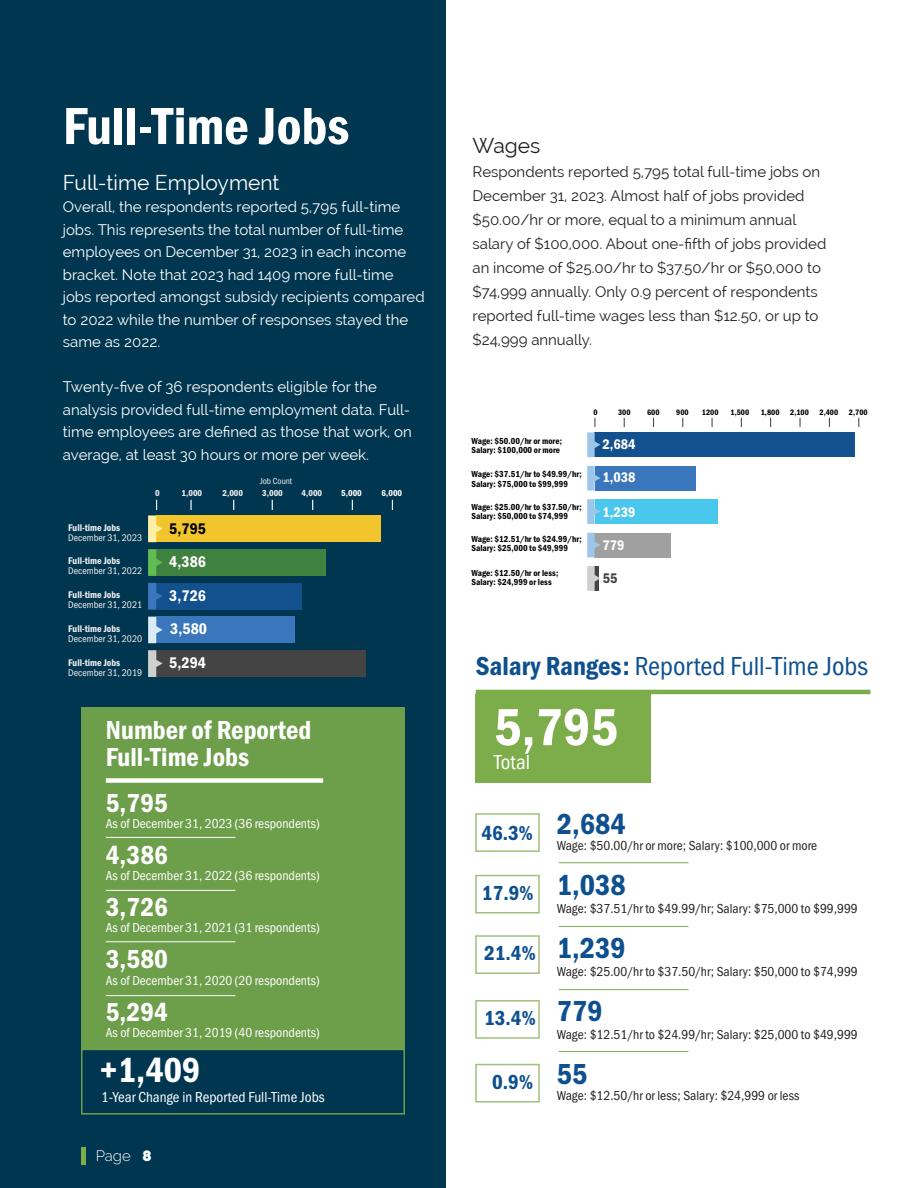
<style>
.page{position:relative;width:918px;height:1188px;background:#fff}
.page>*{position:absolute;margin:0;border:0;box-sizing:border-box;transform-origin:0 0}
.t1{font:54px "Franklin Gothic URW Con Dem";color:#fff}
.t2{font:36px "Franklin Gothic URW Con Dem";color:#fff}
.t3{font:30px "Franklin Gothic URW Con Dem";color:#0e508f}
.t4{font:27px/27px "Franklin Gothic URW Con Dem";color:#fff}
.t5{font:27px "Franklin Gothic URW Cond";color:#0e508f}
.t6{font:21px "Franklin Gothic URW Con Dem";color:#0e508f}
.t7{font:21px "Raleway";color:#fff}
.t8{font:21px "Raleway";color:#231f20}
.t9{font:21px "Franklin Gothic URW Cond";color:#fff}
.t10{font:15.9px "Franklin Gothic URW Con Dem";color:#fff}
.t11{font:15.9px "Franklin Gothic URW Con Dem";color:#000}
.t12{font:15px/22.5px "Raleway";color:#fff}
.t13{font:15px/24px "Raleway";color:#231f20}
.t14{font:15px "Franklin Gothic URW Cond";color:#fff}
.t15{font:300 15px "Raleway";color:#fff}
.t16{font:14.4px "Franklin Gothic URW Con Dem";color:#fff}
.t17{font:14.4px "Franklin Gothic URW Con Dem";color:#444445}
.t18{font:13.5px "Franklin Gothic URW Cond";color:#231f20}
.t19{font:13.5px "Franklin Gothic URW Cond";color:#fff}
.t20{font:10.05px/10.1px "Franklin Gothic URW Cond";color:#f1f0f0}
.t21{font:9px/9px "Franklin Gothic URW Con Dem";color:#000}
.t22{font:9px "Franklin Gothic URW Con Dem";color:#f1f0f0}
.t23{font:9px "Franklin Gothic URW Con Dem";color:#fff}
.t24{font:9px "Franklin Gothic URW Cond";color:#f1f0f0}
.t25{font:8.1px "Franklin Gothic URW Con Dem";color:#000}
.s1{font-family:"Franklin Gothic URW Con Dem"}
.s2{font-weight:900}
</style>
<div class="page">
<div style="left:0;top:0;width:446px;height:1188px;background:#013650"></div>
<div style="left:81px;top:707px;width:324px;height:342px;background:#6d9e4a"></div>
<div style="left:81px;top:1049px;width:324px;height:66px;border:2px solid #7dad4a"></div>
<div style="left:106px;top:778px;width:217px;height:5px;background:#fff"></div>
<hr style="left:106px;top:837px;width:129px;height:1px;background:#fff">
<hr style="left:106px;top:890px;width:129px;height:1px;background:#fff">
<hr style="left:106px;top:941px;width:129px;height:1px;background:#fff">
<hr style="left:106px;top:995px;width:129px;height:1px;background:#fff">
<hr style="left:476px;top:690px;width:394px;height:4px;background:#7dad4a">
<hr style="left:559px;top:862px;width:130px;height:1px;background:#7dad4a">
<hr style="left:559px;top:926px;width:130px;height:1px;background:#7dad4a">
<hr style="left:559px;top:989px;width:130px;height:1px;background:#7dad4a">
<hr style="left:559px;top:1051px;width:130px;height:1px;background:#7dad4a">
<div style="left:475px;top:813px;width:65px;height:39px;border:2px solid #a2c07b"></div>
<div style="left:475px;top:875px;width:65px;height:39px;border:2px solid #a2c07b"></div>
<div style="left:475px;top:935px;width:65px;height:39px;border:2px solid #a2c07b"></div>
<div style="left:475px;top:1000px;width:65px;height:39px;border:2px solid #a2c07b"></div>
<div style="left:475px;top:1064px;width:65px;height:39px;border:2px solid #a2c07b"></div>
<div style="left:476px;top:694px;width:175px;height:89px;background:#7dad4a"></div>
<div style="left:595px;top:432px;width:260px;height:25px;background:#13508e"></div>
<div style="left:595px;top:466px;width:101px;height:25px;background:#3976bc"></div>
<svg style="left:587px;top:466px;width:13px;height:25px"></svg>
<div style="left:595px;top:499px;width:123px;height:25px;background:#4ac7ed"></div>
<svg style="left:587px;top:499px;width:13px;height:25px"></svg>
<div style="left:595px;top:533px;width:76px;height:24px;background:#a1a0a0"></div>
<svg style="left:587px;top:533px;width:13px;height:24px"></svg>
<svg style="left:587px;top:566px;width:13px;height:25px"></svg>
<svg style="left:587px;top:418px;width:13px;height:39px"></svg>
<div style="left:81px;top:1147px;width:5px;height:17px;background:#7dad4a"></div>
<div style="left:156px;top:583px;width:146px;height:27px;background:#13508e"></div>
<svg style="left:148px;top:583px;width:14px;height:27px"></svg>
<div style="left:156px;top:549px;width:170px;height:27px;background:#3f823f"></div>
<svg style="left:148px;top:549px;width:15px;height:27px"></svg>
<div style="left:156px;top:515px;width:225px;height:27px;background:#f2c52c"></div>
<div style="left:156px;top:650px;width:210px;height:27px;background:#444445"></div>
<svg style="left:148px;top:650px;width:15px;height:27px"></svg>
<div style="left:156px;top:617px;width:139px;height:26px;background:#3976bc"></div>
<svg style="left:148px;top:617px;width:15px;height:26px"></svg>
<svg style="left:148px;top:500px;width:15px;height:42px"></svg>
<svg style="left:190px;top:500px;width:2px;height:10px"></svg>
<p class="t1" style="left:63px;top:90px;width:288px">Full-Time Jobs</p>
<p class="t7" style="left:63px;top:170px;width:218px">Full-time Employment</p>
<p class="t12" style="left:63px;top:196px;width:363px">Overall, the respondents reported 5,795 full-time jobs. This represents the total number of full-time employees on December 31, 2023 in each income bracket. Note that 2023 had 1409 more full-time jobs reported amongst subsidy recipients compared to 2022 while the number of responses stayed the same as 2022.</p>
<p class="t12" style="left:63px;top:376px;width:350px">Twenty-five of 36 respondents eligible for the analysis provided full-time employment data. Full&shy;time employees are defined as those that work, on average, at least 30 hours or more per week.</p>
<p class="t24" style="left:260px;top:475px;width:34px">Job Count</p>
<p class="t22" style="left:155px;top:487px;width:6px">0</p>
<p class="t22" style="left:182px;top:487px;width:22px">1,000</p>
<p class="t22" style="left:222px;top:487px;width:22px">2,000</p>
<p class="t22" style="left:262px;top:487px;width:22px">3,000</p>
<p class="t22" style="left:302px;top:487px;width:22px">4,000</p>
<p class="t23" style="left:341px;top:487px;width:22px">5,000</p>
<p class="t23" style="left:382px;top:487px;width:22px">6,000</p>
<p class="t20" style="left:68px;top:522px;width:76px"><span class="s1">Full-time Jobs<br></span>December 31, 2023</p>
<p class="t11" style="left:169px;top:518px;width:38px">5,795</p>
<p class="t20" style="left:68px;top:555px;width:76px"><span class="s1">Full-time Jobs<br></span>December 31, 2022</p>
<p class="t10" style="left:169px;top:551px;width:38px">4,386</p>
<p class="t20" style="left:68px;top:589px;width:76px"><span class="s1">Full-time Jobs<br></span>December 31, 2021</p>
<p class="t20" style="left:68px;top:623px;width:76px"><span class="s1">Full-time Jobs<br></span>December 31, 2020</p>
<p class="t10" style="left:169px;top:585px;width:38px">3,726</p>
<p class="t10" style="left:170px;top:619px;width:38px">3,580</p>
<p class="t20" style="left:68px;top:657px;width:76px"><span class="s1">Full-time Jobs<br></span>December 31, 2019</p>
<p class="t10" style="left:169px;top:652px;width:38px">5,294</p>
<p class="t4" style="left:106px;top:716px;width:207px">Number of Reported<br>Full-Time Jobs</p>
<p class="t4" style="left:106px;top:788px;width:64px">5,795</p>
<p class="t19" style="left:106px;top:814px;width:215px">As of December 31, 2023 (36 respondents)</p>
<p class="t4" style="left:106px;top:840px;width:64px">4,386</p>
<p class="t19" style="left:106px;top:866px;width:215px">As of December 31, 2022 (36 respondents)</p>
<p class="t4" style="left:106px;top:893px;width:64px">3,726</p>
<p class="t19" style="left:106px;top:918px;width:215px">As of December 31, 2021 (31 respondents)</p>
<p class="t4" style="left:106px;top:945px;width:64px">3,580</p>
<p class="t19" style="left:106px;top:970px;width:215px">As of December 31, 2020 (20 respondents)</p>
<p class="t4" style="left:106px;top:997px;width:64px">5,294</p>
<p class="t19" style="left:106px;top:1023px;width:215px">As of December 31, 2019 (40 respondents)</p>
<p class="t2" style="left:99px;top:1046px;width:103px">+1,409</p>
<p class="t14" style="left:101px;top:1086px;width:225px">1-Year Change in Reported Full-Time Jobs</p>
<p class="t15" style="left:96px;top:1147px;width:57px">Page <span class="s2">8</span></p>
<p class="t8" style="left:472px;top:133px;width:69px">Wages</p>
<p class="t13" style="left:472px;top:159px;width:355px">Respondents reported 5,795 total full-time jobs on December 31, 2023. Almost half of jobs provided $50.00/hr or more, equal to a minimum annual salary of $100,000. About one-fifth of jobs provided an income of $25.00/hr to $37.50/hr or $50,000 to $74,999 annually. Only 0.9 percent of respondents reported full-time wages less than $12.50, or up to $24,999 annually.</p>
<p class="t21" style="left:471px;top:436px;width:92px">Wage: $50.00/hr or more;<br>Salary: $100,000 or more</p>
<p class="t21" style="left:471px;top:470px;width:112px">Wage: $37.51/hr to $49.99/hr;<br>Salary: $75,000 to $99,999</p>
<p class="t21" style="left:471px;top:502px;width:112px">Wage: $25.00/hr to $37.50/hr;<br>Salary: $50,000 to $74,999</p>
<p class="t21" style="left:471px;top:534px;width:112px">Wage: $12.51/hr to $24.99/hr;<br>Salary: $25,000 to $49,999</p>
<p class="t21" style="left:471px;top:568px;width:89px">Wage: $12.50/hr or less;<br>Salary: $24,999 or less</p>
<p class="t25" style="left:594px;top:407px;width:6px">0</p>
<p class="t25" style="left:618px;top:407px;width:14px">300</p>
<p class="t25" style="left:647px;top:407px;width:14px">600</p>
<p class="t25" style="left:676px;top:407px;width:14px">900</p>
<p class="t25" style="left:702px;top:407px;width:18px">1200</p>
<p class="t25" style="left:731px;top:407px;width:20px">1,500</p>
<p class="t25" style="left:761px;top:407px;width:20px">1,800</p>
<p class="t16" style="left:602px;top:435px;width:35px">2,684</p>
<p class="t16" style="left:602px;top:468px;width:35px">1,038</p>
<p class="t16" style="left:602px;top:502px;width:35px">1,239</p>
<p class="t16" style="left:602px;top:536px;width:24px">779</p>
<p class="t17" style="left:603px;top:569px;width:16px">55</p>
<p class="t25" style="left:790px;top:407px;width:20px">2,100</p>
<p class="t25" style="left:820px;top:407px;width:20px">2,400</p>
<p class="t25" style="left:849px;top:407px;width:20px">2,700</p>
<p class="t5" style="left:476px;top:646px;width:394px"><span class="s1">Salary Ranges:</span> Reported Full-Time Jobs</p>
<p class="t1" style="left:494px;top:691px;width:126px">5,795</p>
<p class="t9" style="left:494px;top:747px;width:38px">Total</p>
<p class="t6" style="left:481px;top:818px;width:53px">46.3%</p>
<p class="t6" style="left:482px;top:879px;width:53px">17.9%</p>
<p class="t6" style="left:484px;top:939px;width:53px">21.4%</p>
<p class="t6" style="left:484px;top:1004px;width:53px">13.4%</p>
<p class="t6" style="left:492px;top:1068px;width:42px">0.9%</p>
<p class="t3" style="left:557px;top:804px;width:70px">2,684</p>
<p class="t18" style="left:557px;top:836px;width:262px">Wage: $50.00/hr or more; Salary: $100,000 or more</p>
<p class="t3" style="left:557px;top:865px;width:70px">1,038</p>
<p class="t18" style="left:557px;top:899px;width:303px">Wage: $37.51/hr to $49.99/hr; Salary: $75,000 to $99,999</p>
<p class="t3" style="left:557px;top:928px;width:70px">1,239</p>
<p class="t18" style="left:557px;top:962px;width:303px">Wage: $25.00/hr to $37.50/hr; Salary: $50,000 to $74,999</p>
<p class="t3" style="left:557px;top:991px;width:47px">779</p>
<p class="t18" style="left:557px;top:1025px;width:303px">Wage: $12.51/hr to $24.99/hr; Salary: $25,000 to $49,999</p>
<p class="t3" style="left:557px;top:1054px;width:32px">55</p>
<p class="t18" style="left:557px;top:1086px;width:244px">Wage: $12.50/hr or less; Salary: $24,999 or less</p>
</div>
